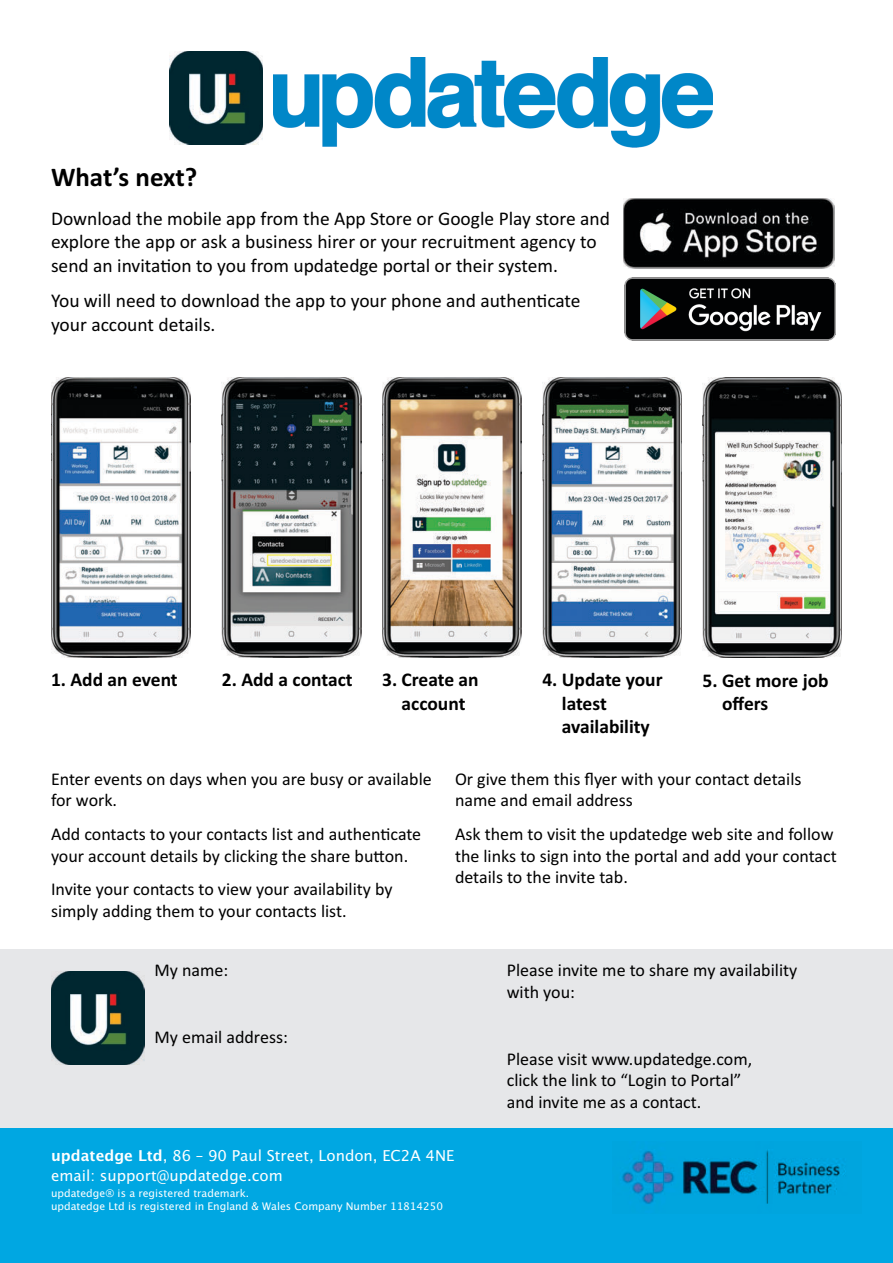
<style>
.page{position:relative;width:893px;height:1263px;background:#fff}
.page>*{position:absolute;margin:0;border:0;box-sizing:border-box;transform-origin:0 0}
.t1{font:700 27px "Calibri";color:#000}
.t2{font:19.5px/23.4px "Calibri";color:#000}
.t3{font:700 19.5px/23.4px "Calibri";color:#000}
.t4{font:18px/21.6px "Calibri";color:#000}
.t5{font:15px/20.4px "Lucida Grande";color:#fff}
.t6{font:10.5px/12.6px "Lucida Grande";color:#fff}
.s1{font-weight:700}
</style>
<div class="page">
<div style="left:0;top:949px;width:893px;height:247px;background:#e6e7e9"></div>
<div style="left:0;top:1128px;width:893px;height:135px;background:#00a7e2"></div>
<img style="left:273px;top:57px;width:440px;height:90px">
<img style="left:622px;top:1149px;width:224px;height:55px">
<img style="left:170px;top:51px;width:93px;height:93px">
<img style="left:51px;top:971px;width:93px;height:93px">
<img style="left:623px;top:198px;width:211px;height:71px">
<img style="left:624px;top:278px;width:211px;height:63px">
<img style="left:51px;top:377px;width:139px;height:280px">
<img style="left:222px;top:377px;width:139px;height:280px">
<img style="left:382px;top:377px;width:139px;height:280px">
<img style="left:542px;top:377px;width:140px;height:280px">
<img style="left:703px;top:378px;width:139px;height:280px">
<h1 class="t1" style="left:51px;top:168px;width:148px">What’s next?</h1>
<p class="t2" style="left:51px;top:208px;width:560px">Download the mobile app from the App Store or Google Play store and explore the app or ask a business hirer or your recruitment agency to send an invitation to you from updatedge portal or their system.</p>
<p class="t2" style="left:51px;top:291px;width:531px">You will need to download the app to your phone and authenticate your account details.</p>
<p class="t3" style="left:51px;top:670px;width:128px">1. Add an event</p>
<p class="t3" style="left:222px;top:670px;width:132px">2. Add a contact</p>
<p class="t3" style="left:382px;top:670px;width:98px;text-align:center">3. Create an account</p>
<p class="t3" style="left:562px;top:670px;width:102px;text-indent:-20px">4. Update your latest availability</p>
<p class="t3" style="left:722px;top:670px;width:108px;text-indent:-20px">5. Get more job offers</p>
<p class="t4" style="left:51px;top:769px;width:382px">Enter events on days when you are busy or available for work.</p>
<p class="t4" style="left:51px;top:825px;width:372px">Add contacts to your contacts list and authenticate your account details by clicking the share button.</p>
<p class="t4" style="left:51px;top:880px;width:343px">Invite your contacts to view your availability by simply adding them to your contacts list.</p>
<p class="t4" style="left:155px;top:961px;width:75px">My name:</p>
<p class="t4" style="left:155px;top:1028px;width:135px">My email address:</p>
<p class="t4" style="left:455px;top:769px;width:348px">Or give them this flyer with your contact details name and email address</p>
<p class="t4" style="left:455px;top:825px;width:383px">Ask them to visit the updatedge web site and follow the links to sign into the portal and add your contact details to the invite tab.</p>
<p class="t4" style="left:507px;top:961px;width:292px">Please invite me to share my availability with you:</p>
<p class="t4" style="left:507px;top:1049px;width:247px">Please visit www.updatedge.com, click the link to “Login to Portal” and invite me as a contact.</p>
<p class="t5" style="left:51px;top:1147px;width:405px"><span class="s1">updatedge Ltd</span>, 86 – 90 Paul Street, London, EC2A 4NE email: support@updatedge.com</p>
<p class="t6" style="left:51px;top:1188px;width:394px">updatedge® is a registered trademark.<br>updatedge Ltd is registered in England &amp; Wales Company Number 11814250</p>
</div>
